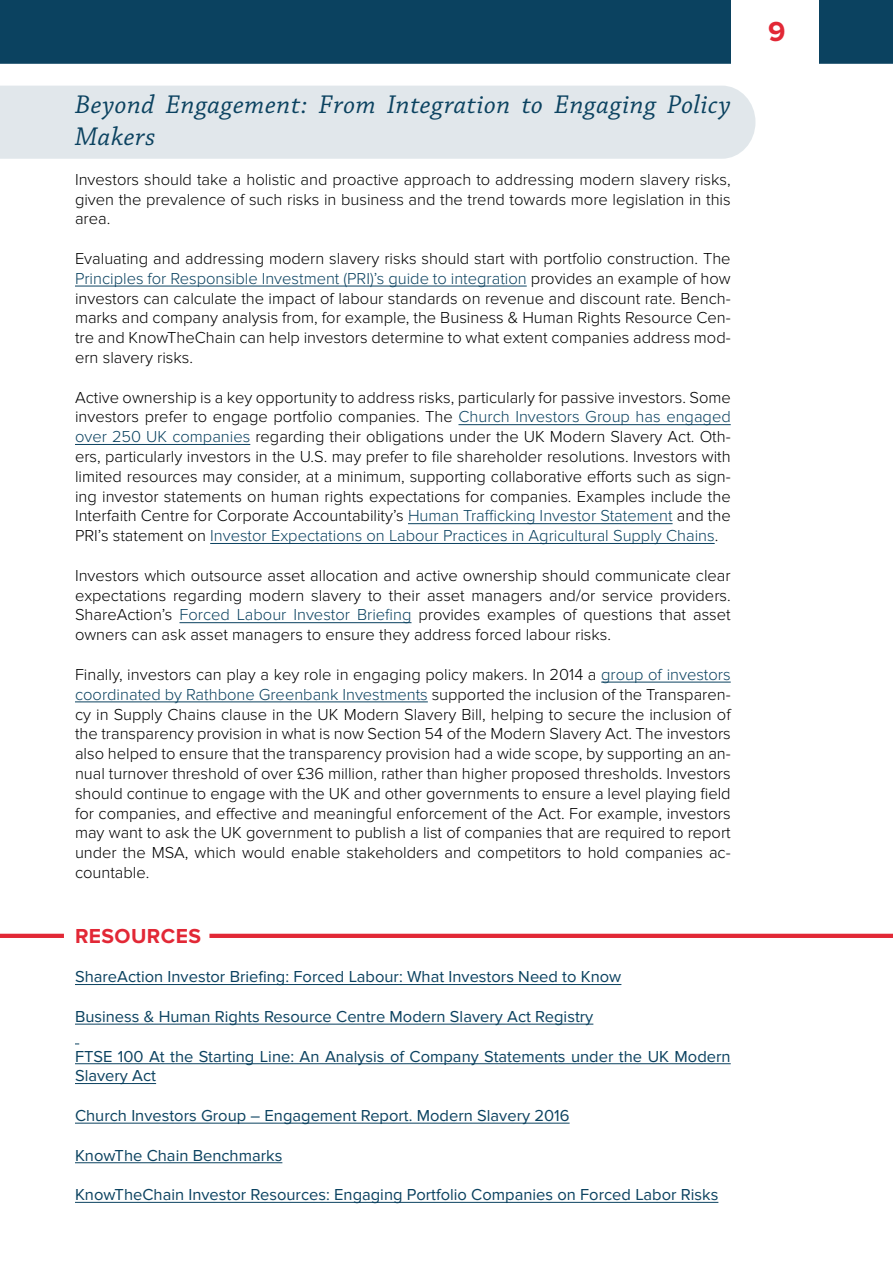
<style>
.page{position:relative;width:893px;height:1263px;background:#fff}
.page>*{position:absolute;margin:0;border:0;box-sizing:border-box;transform-origin:0 0}
.t1{font:700 28.5px "Proxima Nova";color:#e22836}
.t2{font:italic 27px/32.4px "Chaparral Pro";letter-spacing:.02em;color:#0b4260}
.t3{font:700 21px "Proxima Nova";letter-spacing:.02em;color:#e22836}
.t4{font:300 16.5px/19.8px "Proxima Nova";color:#000;text-align:justify}
.t5{font:16.5px/19.8px "Proxima Nova";color:#0b4260}
.s1{color:#0b4260}
</style>
<div class="page">
<div style="left:0;top:0;width:893px;height:64px;background:#0b4260"></div>
<div style="left:731px;top:0;width:88px;height:86px;background:#fff"></div>
<div style="left:0;top:86px;width:755px;height:73px;background:#e1e7eb"></div>
<hr style="left:75px;top:286px;width:452px;height:1px;background:#0b4260">
<hr style="left:458px;top:424px;width:273px;height:1px;background:#0b4260">
<hr style="left:75px;top:444px;width:175px;height:1px;background:#0b4260">
<hr style="left:408px;top:523px;width:265px;height:1px;background:#0b4260">
<hr style="left:210px;top:543px;width:505px;height:1px;background:#0b4260">
<hr style="left:179px;top:622px;width:232px;height:1px;background:#0b4260">
<hr style="left:601px;top:682px;width:130px;height:1px;background:#0b4260">
<hr style="left:75px;top:702px;width:353px;height:1px;background:#0b4260">
<hr style="left:75px;top:984px;width:546px;height:1px;background:#0b4260">
<hr style="left:75px;top:1024px;width:518px;height:1px;background:#0b4260">
<hr style="left:75px;top:1063px;width:656px;height:1px;background:#0b4260">
<hr style="left:75px;top:1083px;width:81px;height:1px;background:#0b4260">
<hr style="left:75px;top:1123px;width:495px;height:1px;background:#0b4260">
<hr style="left:75px;top:1162px;width:207px;height:1px;background:#0b4260">
<hr style="left:75px;top:1202px;width:643px;height:1px;background:#0b4260">
<hr style="left:209px;top:934px;width:684px;height:4px;background:#e22836">
<hr style="left:0;top:934px;width:64px;height:4px;background:#e22836">
<h2 class="t2" style="left:75px;top:89px;width:657px">Beyond Engagement: From Integration to Engaging Policy<br>Makers</h2>
<p class="t4" style="left:75px;top:170px;width:657px">Investors should take a holistic and proactive approach to addressing modern slavery risks, given the prevalence of such risks in business and the trend towards more legislation in this area.</p>
<p class="t4" style="left:75px;top:249px;width:657px">Evaluating and addressing modern slavery risks should start with portfolio construction. The <span class="s1">Principles for Responsible Investment (PRI)’s guide to integration</span> provides an example of how investors can calculate the impact of labour standards on revenue and discount rate. Bench&shy;marks and company analysis from, for example, the Business &amp; Human Rights Resource Cen&shy;tre and KnowTheChain can help investors determine to what extent companies address mod&shy;ern slavery risks.</p>
<p class="t4" style="left:75px;top:387px;width:657px">Active ownership is a key opportunity to address risks, particularly for passive investors. Some investors prefer to engage portfolio companies. The <span class="s1">Church Investors Group has engaged over 250 UK companies</span> regarding their obligations under the UK Modern Slavery Act. Oth&shy;ers, particularly investors in the U.S. may prefer to file shareholder resolutions. Investors with limited resources may consider, at a minimum, supporting collaborative efforts such as sign&shy;ing investor statements on human rights expectations for companies. Examples include the Interfaith Centre for Corporate Accountability’s <span class="s1">Human Trafficking Investor Statement</span> and the PRI’s statement on <span class="s1">Investor Expectations on Labour Practices in Agricultural Supply Chains</span>.</p>
<p class="t4" style="left:75px;top:566px;width:657px">Investors which outsource asset allocation and active ownership should communicate clear expectations regarding modern slavery to their asset managers and/or service providers.<br>ShareAction’s <span class="s1">Forced Labour Investor Briefing</span> provides examples of questions that asset owners can ask asset managers to ensure they address forced labour risks.</p>
<p class="t4" style="left:75px;top:665px;width:657px">Finally, investors can play a key role in engaging policy makers. In 2014 a <span class="s1">group of investors coordinated by Rathbone Greenbank Investments</span> supported the inclusion of the Transparen&shy;cy in Supply Chains clause in the UK Modern Slavery Bill, helping to secure the inclusion of the transparency provision in what is now Section 54 of the Modern Slavery Act. The investors also helped to ensure that the transparency provision had a wide scope, by supporting an an&shy;nual turnover threshold of over £36 million, rather than higher proposed thresholds. Investors should continue to engage with the UK and other governments to ensure a level playing field for companies, and effective and meaningful enforcement of the Act. For example, investors may want to ask the UK government to publish a list of companies that are required to report under the MSA, which would enable stakeholders and competitors to hold companies ac&shy;countable.</p>
<p class="t3" style="left:75px;top:924px;width:127px">RESOURCES</p>
<p class="t5" style="left:75px;top:967px;width:548px">ShareAction Investor Briefing: Forced Labour: What Investors Need to Know</p>
<p class="t5" style="left:75px;top:1007px;width:520px">Business &amp; Human Rights Resource Centre Modern Slavery Act Registry</p>
<p class="t5" style="left:75px;top:1046px;width:657px">FTSE 100 At the Starting Line: An Analysis of Company Statements under the UK Modern<br>Slavery Act</p>
<p class="t5" style="left:75px;top:1106px;width:496px">Church Investors Group – Engagement Report. Modern Slavery 2016</p>
<p class="t5" style="left:75px;top:1145px;width:209px">KnowThe Chain Benchmarks</p>
<p class="t5" style="left:75px;top:1185px;width:645px">KnowTheChain Investor Resources: Engaging Portfolio Companies on Forced Labor Risks</p>
<h1 class="t1" style="left:768px;top:15px;width:19px">9</h1>
</div>
